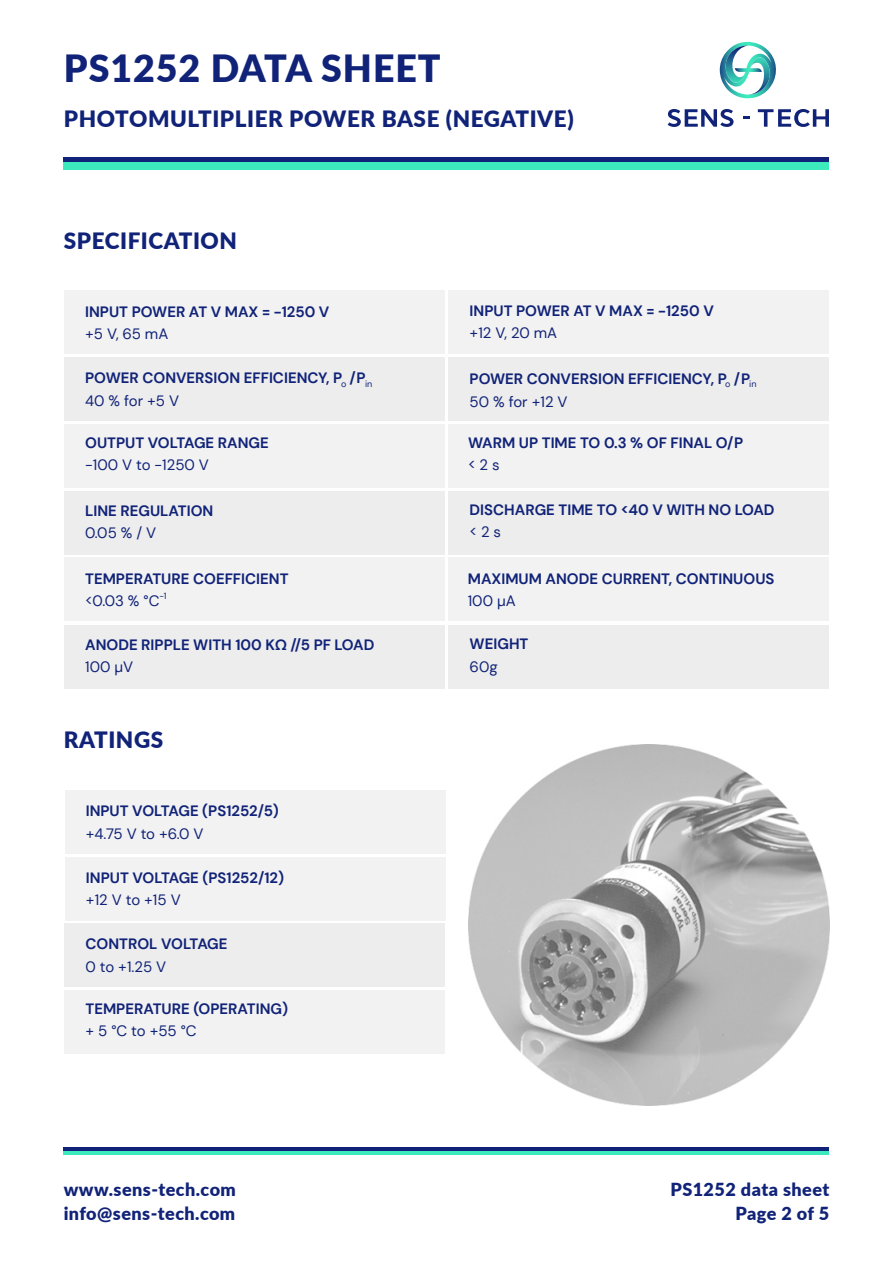
<style>
.page{position:relative;width:893px;height:1263px;background:#fff}
.page>*{position:absolute;margin:0;border:0;box-sizing:border-box;transform-origin:0 0}
.t1{font:900 37.5px "Lato";letter-spacing:.025em;color:#112378}
.t2{font:900 22.5px "Lato";letter-spacing:.025em;color:#112378}
.t3{font:900 18px/24px "Lato";letter-spacing:.025em;color:#112378}
.t4{font:700 15px "DM Sans";color:#112378}
.t5{font:15px "DM Sans";color:#112378}
.t6{font:9px "DM Sans";color:#112378}
</style>
<div class="page">
<div style="left:64px;top:290px;width:381px;height:64px;background:#f2f2f2"></div>
<div style="left:64px;top:357px;width:381px;height:64px;background:#ededed"></div>
<div style="left:64px;top:1147px;width:765px;height:5px;background:#112378"></div>
<hr style="left:64px;top:1152px;width:765px;height:3px;background:#3deabd">
<hr style="left:64px;top:158px;width:765px;height:4px;background:#112378">
<div style="left:64px;top:162px;width:765px;height:7px;background:#3deabd"></div>
<svg style="left:668px;top:109px;width:66px;height:18px"></svg>
<svg style="left:743px;top:117px;width:6px;height:2px"></svg>
<svg style="left:758px;top:109px;width:71px;height:18px"></svg>
<svg style="left:720px;top:42px;width:56px;height:57px"></svg>
<div style="left:64px;top:424px;width:381px;height:64px;background:#f2f2f2"></div>
<div style="left:64px;top:491px;width:381px;height:63px;background:#ededed"></div>
<div style="left:64px;top:557px;width:381px;height:64px;background:#f2f2f2"></div>
<div style="left:449px;top:290px;width:380px;height:64px;background:#f2f2f2"></div>
<div style="left:449px;top:357px;width:380px;height:64px;background:#ededed"></div>
<div style="left:449px;top:424px;width:380px;height:64px;background:#f2f2f2"></div>
<div style="left:449px;top:491px;width:380px;height:63px;background:#ededed"></div>
<div style="left:65px;top:790px;width:380px;height:64px;background:#f2f2f2"></div>
<div style="left:64px;top:923px;width:381px;height:64px;background:#ededed"></div>
<div style="left:64px;top:990px;width:381px;height:64px;background:#f2f2f2"></div>
<div style="left:449px;top:557px;width:380px;height:64px;background:#f2f2f2"></div>
<div style="left:65px;top:857px;width:381px;height:63px;background:#f2f2f2"></div>
<div style="left:64px;top:625px;width:381px;height:63px;background:#ededed"></div>
<div style="left:449px;top:625px;width:380px;height:63px;background:#ededed"></div>
<img style="left:468px;top:744px;width:361px;height:361px">
<h1 class="t1" style="left:64px;top:40px;width:378px">PS1252 DATA SHEET</h1>
<h2 class="t2" style="left:64px;top:102px;width:511px">PHOTOMULTIPLIER POWER BASE (NEGATIVE)</h2>
<h2 class="t2" style="left:64px;top:223px;width:175px">SPECIFICATION</h2>
<p class="t4" style="left:470px;top:301px;width:246px">INPUT POWER AT V MAX = -1250 V</p>
<p class="t5" style="left:470px;top:324px;width:89px">+12 V, 20 mA</p>
<p class="t4" style="left:85px;top:302px;width:246px">INPUT POWER AT V MAX = -1250 V</p>
<p class="t5" style="left:85px;top:325px;width:85px">+5 V, 65 mA</p>
<p class="t4" style="left:85px;top:369px;width:282px">POWER CONVERSION EFFICIENCY, P /P</p>
<p class="t5" style="left:85px;top:391px;width:95px">40 % for +5 V</p>
<p class="t4" style="left:470px;top:369px;width:282px">POWER CONVERSION EFFICIENCY, P /P</p>
<p class="t5" style="left:470px;top:392px;width:99px">50 % for +12 V</p>
<p class="t4" style="left:468px;top:433px;width:277px">WARM UP TIME TO 0.3 % OF FINAL O/P</p>
<p class="t5" style="left:468px;top:456px;width:33px">&lt; 2 s</p>
<p class="t6" style="left:341px;top:378px;width:7px">o</p>
<p class="t6" style="left:365px;top:378px;width:9px">in</p>
<p class="t6" style="left:725px;top:378px;width:7px">o</p>
<p class="t6" style="left:749px;top:378px;width:9px">in</p>
<p class="t4" style="left:85px;top:433px;width:185px">OUTPUT VOLTAGE RANGE</p>
<p class="t5" style="left:85px;top:456px;width:125px">-100 V to -1250 V</p>
<p class="t4" style="left:85px;top:501px;width:130px">LINE REGULATION</p>
<p class="t5" style="left:85px;top:524px;width:73px">0.05 % / V</p>
<p class="t4" style="left:85px;top:569px;width:205px">TEMPERATURE COEFFICIENT</p>
<p class="t5" style="left:85px;top:592px;width:76px">&lt;0.03 % °C</p>
<p class="t6" style="left:159px;top:590px;width:9px">-1</p>
<p class="t4" style="left:85px;top:635px;width:291px">ANODE RIPPLE WITH 100 KΩ //5 PF LOAD</p>
<p class="t5" style="left:85px;top:658px;width:50px">100 µV</p>
<h2 class="t2" style="left:64px;top:723px;width:101px">RATINGS</h2>
<p class="t4" style="left:86px;top:801px;width:195px">INPUT VOLTAGE (PS1252/5)</p>
<p class="t5" style="left:86px;top:824px;width:119px">+4.75 V to +6.0 V</p>
<p class="t4" style="left:86px;top:868px;width:200px">INPUT VOLTAGE (PS1252/12)</p>
<p class="t5" style="left:86px;top:891px;width:96px">+12 V to +15 V</p>
<p class="t4" style="left:85px;top:935px;width:144px">CONTROL VOLTAGE</p>
<p class="t5" style="left:85px;top:957px;width:82px">0 to +1.25 V</p>
<p class="t4" style="left:85px;top:999px;width:204px">TEMPERATURE (OPERATING)</p>
<p class="t5" style="left:85px;top:1022px;width:113px">+ 5 °C to +55 °C</p>
<p class="t4" style="left:470px;top:500px;width:306px">DISCHARGE TIME TO &lt;40 V WITH NO LOAD</p>
<p class="t5" style="left:470px;top:523px;width:33px">&lt; 2 s</p>
<p class="t4" style="left:468px;top:569px;width:308px">MAXIMUM ANODE CURRENT, CONTINUOUS</p>
<p class="t5" style="left:468px;top:592px;width:49px">100 µA</p>
<p class="t4" style="left:470px;top:634px;width:60px">WEIGHT</p>
<p class="t5" style="left:470px;top:657px;width:30px">60g</p>
<p class="t3" style="left:64px;top:1176px;width:174px">www.sens-tech.com info@sens-tech.com</p>
<p class="t3" style="left:670px;top:1176px;width:160px;text-align:right">PS1252 data sheet<br>Page 2 of 5</p>
</div>
